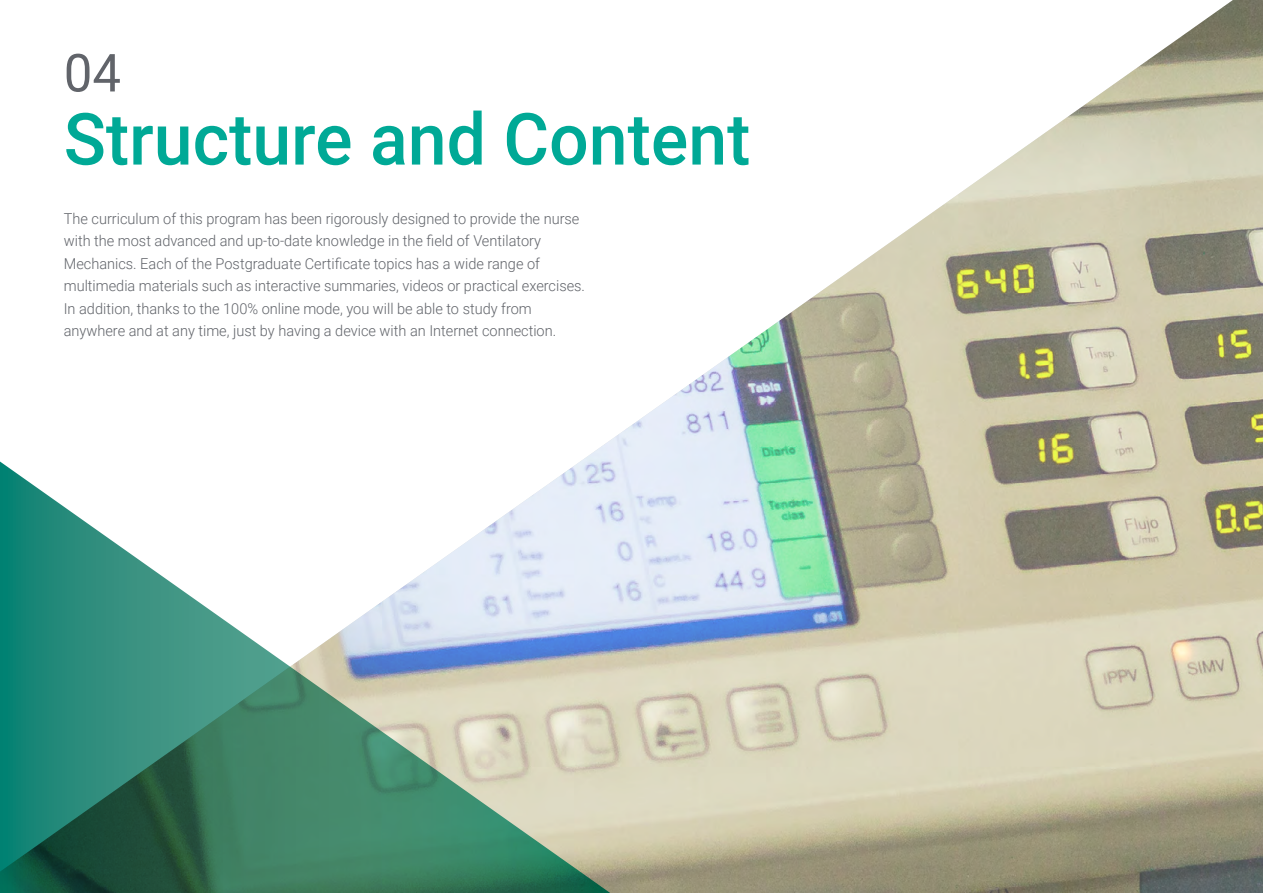
<style>
.page{position:relative;width:1263px;height:893px;background:#fff}
.page>*{position:absolute;margin:0;border:0;box-sizing:border-box;transform-origin:0 0}
.t1{font:500 72px "Roboto";color:#00a996}
.t2{font:52.5px "Roboto";color:#61646a}
.t3{font:300 15px/22.5px "Roboto";color:#61646a}
</style>
<div class="page">
<img style="left:602px;top:0;width:661px;height:893px">
<svg style="left:0;top:446px;width:640px;height:447px"></svg>
<h2 class="t2" style="left:64px;top:36px;width:59px">04</h2>
<h1 class="t1" style="left:64px;top:89px;width:688px">Structure and Content</h1>
<p class="t3" style="left:64px;top:207px;width:523px">The curriculum of this program has been rigorously designed to provide the nurse with the most advanced and up-to-date knowledge in the field of Ventilatory Mechanics. Each of the Postgraduate Certificate topics has a wide range of multimedia materials such as interactive summaries, videos or practical exercises.<br>In addition, thanks to the 100% online mode, you will be able to study from anywhere and at any time, just by having a device with an Internet connection.</p>
</div>
